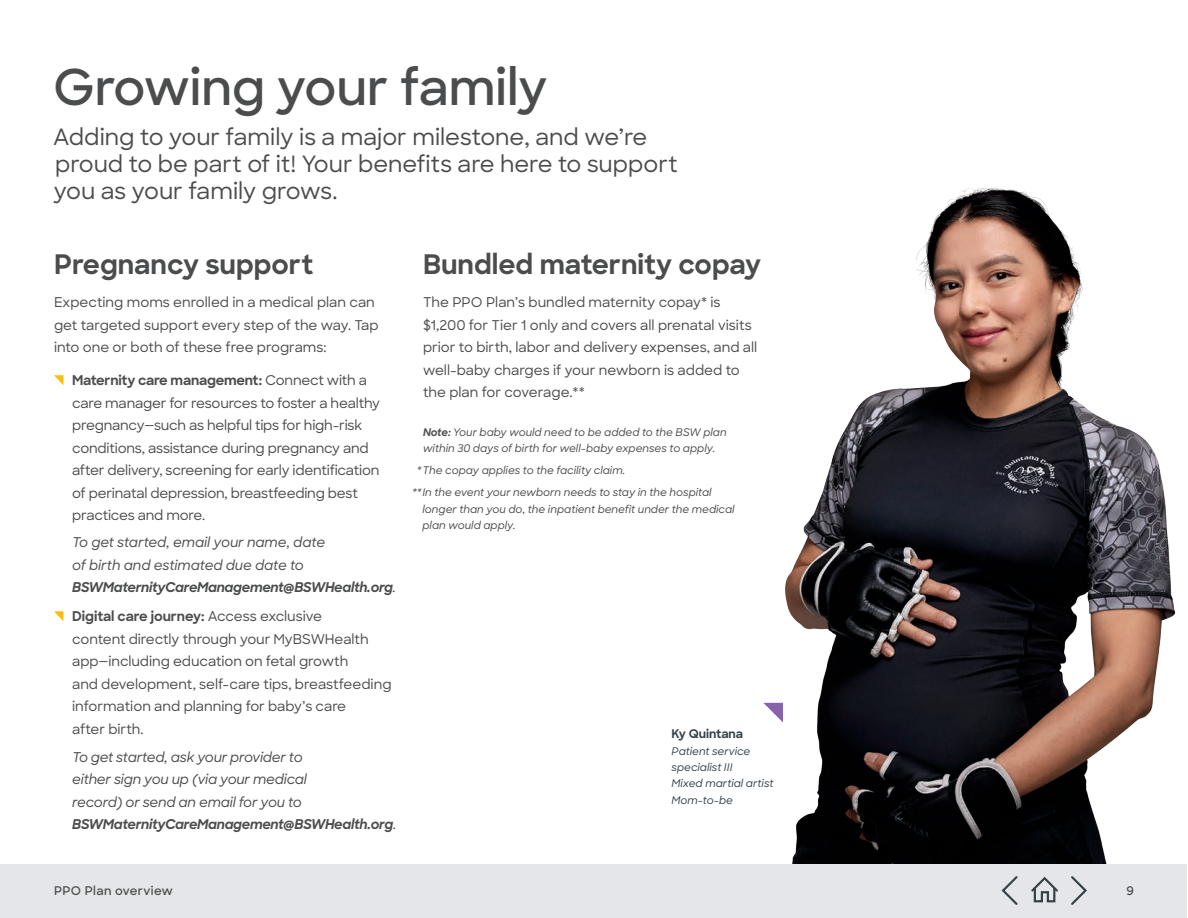
<style>
.page{position:relative;width:1188px;height:918px;background:#fff}
.page>*{position:absolute;margin:0;border:0;box-sizing:border-box;transform-origin:0 0}
._51_head_33_36_semi___125{font:600 49.5px "Sharp Sans";color:#4b4c4d}
._52_sub_18_20_bold_15pt_7_5pt{font:700 27px "Sharp Sans";color:#4b4c4d}
._52_intro_15_18_med{font:500 22.5px/27px "Sharp Sans";color:#4b4c4d}
._54_bullet_9_15_med{font:500 13.5px/22.5px "Sharp Sans";letter-spacing:-.015em;color:#4b4c4d}
._53_body_9_15_med__7pt{font:500 13.5px/22.5px "Sharp Sans";color:#4b4c4d}
._54_bullet_9_15_med-2{font:italic 500 13.5px/22.5px "Sharp Sans";letter-spacing:-.015em;color:#4b4c4d}
.t1{font:600 12px "Sharp Sans";letter-spacing:.03em;color:#4b4c4d}
._55_names_8_12_bold_DK_GRY{font:700 12px "Sharp Sans";letter-spacing:-.005em;color:#344147}
._57_disclaimer_HANG_7_11_med_ital__3_75pt{font:italic 500 10.5px/16.5px "Sharp Sans";color:#4b4c4d}
._45_BC_disclaimer_7_11_med_ital_7_5pt_3_7{font:italic 500 10.5px/16.5px "Sharp Sans";color:#4b4c4d}
._55_titles_7_11_med_ital_DK_GRY{font:italic 500 10.5px/16.5px "Sharp Sans";color:#344147}
.s1{font-weight:700}
.s2{font-style:normal}
</style>
<div class="page">
<div style="left:1px;top:864px;width:1186px;height:54px;background:#e5e6e9"></div>
<svg style="left:54px;top:375px;width:9px;height:10px"></svg>
<svg style="left:54px;top:611px;width:9px;height:10px"></svg>
<img style="left:765px;top:188px;width:411px;height:676px">
<svg style="left:763px;top:703px;width:20px;height:19px"></svg>
<svg style="left:1071px;top:876px;width:16px;height:29px"></svg>
<svg style="left:1031px;top:876px;width:27px;height:27px"></svg>
<svg style="left:1001px;top:876px;width:17px;height:29px"></svg>
<p class="_51_head_33_36_semi___125" style="left:53px;top:50px;width:496px">Growing your family</p>
<p class="_52_intro_15_18_med" style="left:53px;top:122px;width:626px">Adding to your family is a major milestone, and we’re proud to be part of it! Your benefits are here to support you as your family grows.</p>
<p class="_52_sub_18_20_bold_15pt_7_5pt" style="left:54px;top:244px;width:261px">Pregnancy support</p>
<p class="_53_body_9_15_med__7pt" style="left:54px;top:291px;width:326px">Expecting moms enrolled in a medical plan can get targeted support every step of the way. Tap into one or both of these free programs:</p>
<p class="_54_bullet_9_15_med" style="left:72px;top:369px;width:309px"><span class="s1">Maternity care management:</span> Connect with a care manager for resources to foster a healthy pregnancy—such as helpful tips for high-risk conditions, assistance during pregnancy and after delivery, screening for early identification of perinatal depression, breastfeeding best practices and more.</p>
<p class="_54_bullet_9_15_med-2" style="left:72px;top:530px;width:325px">To get started, email your name, date<br>of birth and estimated due date to<br><span class="s1">BSWMaternityCareManagement@BSWHealth.org</span>.</p>
<p class="_54_bullet_9_15_med" style="left:72px;top:605px;width:321px"><span class="s1">Digital care journey:</span> Access exclusive<br>content directly through your MyBSWHealth app—including education on fetal growth<br>and development, self-care tips, breastfeeding information and planning for baby’s care<br>after birth.</p>
<p class="_54_bullet_9_15_med-2" style="left:72px;top:745px;width:325px">To get started, ask your provider to<br>either sign you up (via your medical<br>record) or send an email for you to <span class="s1">BSWMaternityCareManagement@BSWHealth.org</span><span class="s2">.</span></p>
<p class="_52_sub_18_20_bold_15pt_7_5pt" style="left:423px;top:244px;width:340px">Bundled maternity copay</p>
<p class="_53_body_9_15_med__7pt" style="left:423px;top:291px;width:336px">The PPO Plan’s bundled maternity copay* is $1,200 for Tier 1 only and covers all prenatal visits prior to birth, labor and delivery expenses, and all well-baby charges if your newborn is added to the plan for coverage.**</p>
<p class="_45_BC_disclaimer_7_11_med_ital_7_5pt_3_7" style="left:423px;top:423px;width:305px"><span class="s1">Note:</span> Your baby would need to be added to the BSW plan within 30 days of birth for well-baby expenses to apply.</p>
<p class="_57_disclaimer_HANG_7_11_med_ital__3_75pt" style="left:417px;top:461px;width:210px">*The copay applies to the facility claim.</p>
<p class="_57_disclaimer_HANG_7_11_med_ital__3_75pt" style="left:423px;top:484px;width:314px;text-indent:-10px">**In the event your newborn needs to stay in the hospital longer than you do, the inpatient benefit under the medical plan would apply.</p>
<p class="_55_names_8_12_bold_DK_GRY" style="left:672px;top:725px;width:73px">Ky Quintana</p>
<p class="_55_titles_7_11_med_ital_DK_GRY" style="left:672px;top:742px;width:80px">Patient service specialist III</p>
<p class="_55_titles_7_11_med_ital_DK_GRY" style="left:672px;top:775px;width:103px">Mixed martial artist<br>Mom-to-be</p>
<p class="t1" style="left:54px;top:882px;width:120px">PPO Plan overview</p>
<p class="t1" style="left:1127px;top:882px;width:9px">9</p>
</div>
